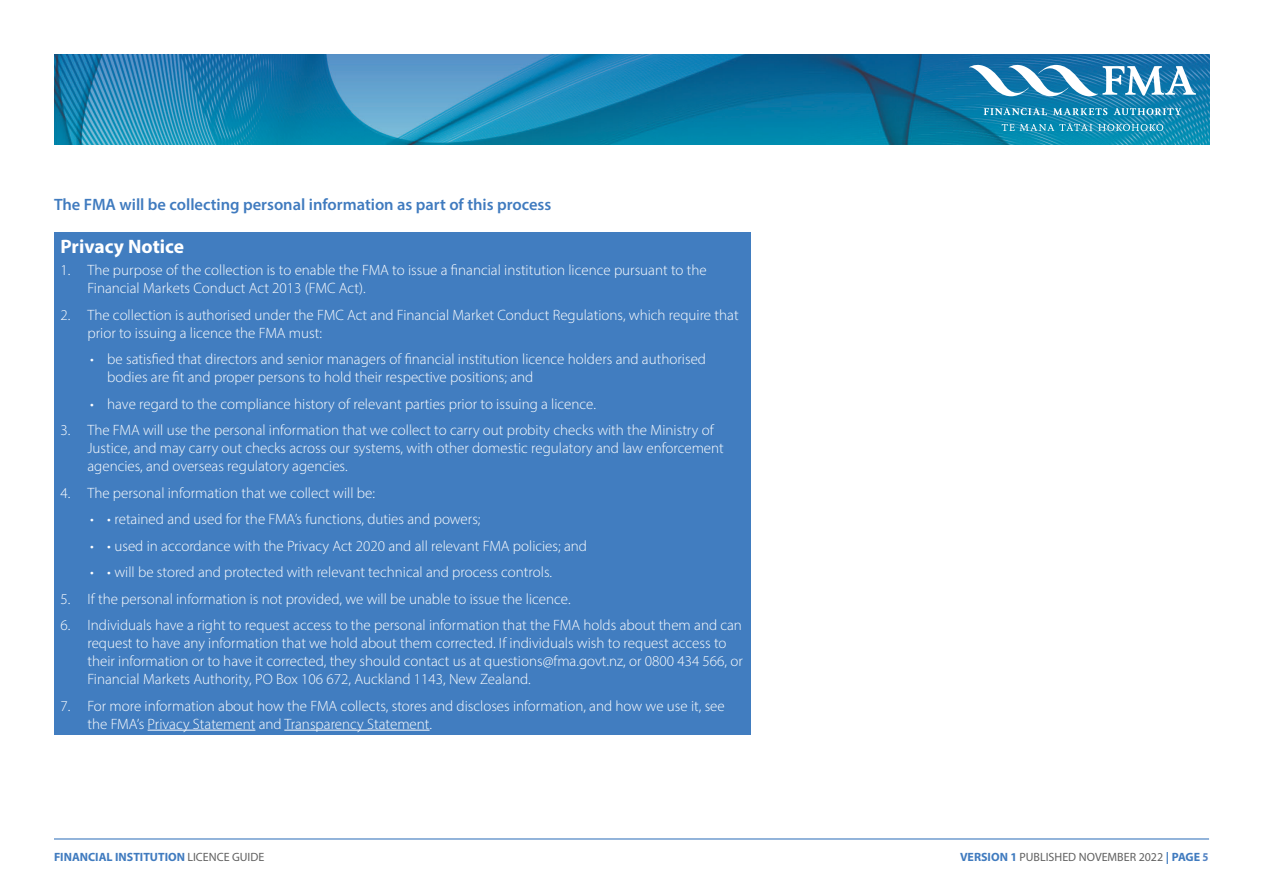
<style>
.page{position:relative;width:1263px;height:893px;background:#fff}
.page>*{position:absolute;margin:0;border:0;box-sizing:border-box;transform-origin:0 0}
.t1{font:700 19.5px "Myriad Pro";color:#fff}
.t2{font:600 16.5px "Myriad Pro";color:#407bbf}
.t3{font:300 15px/18px "Myriad Pro";color:#fff}
.t4{font:12px "Myriad Pro";color:#616161}
.t5{font:700 12px "Myriad Pro";color:#407bbf}
.s1{font-weight:400;color:#616161}
.s2{font-weight:700;color:#407bbf}
.s3{font-weight:700;color:#5484c4}
</style>
<div class="page">
<hr style="left:54px;top:838px;width:1155px;height:1px;background:#407bbf">
<div style="left:54px;top:232px;width:696px;height:503px;background:#417dc0"></div>
<hr style="left:148px;top:730px;width:107px;height:1px;background:#fff">
<hr style="left:284px;top:730px;width:146px;height:1px;background:#fff">
<img style="left:54px;top:54px;width:1155px;height:90px">
<svg style="left:984px;top:108px;width:197px;height:7px"></svg>
<svg style="left:1002px;top:123px;width:161px;height:8px"></svg>
<svg style="left:969px;top:64px;width:227px;height:33px"></svg>
<p class="t2" style="left:54px;top:194px;width:499px">The FMA will be collecting personal information as part of this process</p>
<p class="t1" style="left:60px;top:234px;width:125px">Privacy Notice</p>
<p class="t3" style="left:87px;top:261px;width:621px;text-indent:-27px">1. The purpose of the collection is to enable the FMA to issue a financial institution licence pursuant to the<br>Financial Markets Conduct Act 2013 (FMC Act).</p>
<p class="t3" style="left:87px;top:305px;width:653px;text-indent:-27px">2. The collection is authorised under the FMC Act and Financial Market Conduct Regulations, which require that prior to issuing a licence the FMA must:</p>
<p class="t3" style="left:107px;top:350px;width:600px;text-indent:-17px">• be satisfied that directors and senior managers of financial institution licence holders and authorised bodies are fit and proper persons to hold their respective positions; and</p>
<p class="t3" style="left:90px;top:394px;width:507px">• have regard to the compliance history of relevant parties prior to issuing a licence.</p>
<p class="t3" style="left:87px;top:421px;width:638px;text-indent:-27px">3. The FMA will use the personal information that we collect to carry out probity checks with the Ministry of<br>Justice, and may carry out checks across our systems, with other domestic regulatory and law enforcement agencies, and overseas regulatory agencies.</p>
<p class="t3" style="left:60px;top:483px;width:316px">4. The personal information that we collect will be:</p>
<p class="t3" style="left:90px;top:510px;width:392px">• • retained and used for the FMA’s functions, duties and powers;</p>
<p class="t3" style="left:90px;top:536px;width:498px">• • used in accordance with the Privacy Act 2020 and all relevant FMA policies; and</p>
<p class="t3" style="left:90px;top:563px;width:463px">• • will be stored and protected with relevant technical and process controls.</p>
<p class="t3" style="left:60px;top:589px;width:512px">5. If the personal information is not provided, we will be unable to issue the licence.</p>
<p class="t3" style="left:87px;top:616px;width:657px;text-indent:-27px">6. Individuals have a right to request access to the personal information that the FMA holds about them and can request to have any information that we hold about them corrected. If individuals wish to request access to their information or to have it corrected, they should contact us at questions@fma.govt.nz, or 0800 434 566, or Financial Markets Authority, PO Box 106 672, Auckland 1143, New Zealand.</p>
<p class="t3" style="left:87px;top:696px;width:639px;text-indent:-27px">7. For more information about how the FMA collects, stores and discloses information, and how we use it, see the FMA’s Privacy Statement and Transparency Statement.</p>
<p class="t5" style="left:54px;top:849px;width:212px">FINANCIAL INSTITUTION <span class="s1">LICENCE GUIDE</span></p>
<p class="t4" style="left:960px;top:849px;width:250px"><span class="s2">VERSION 1</span> PUBLISHED NOVEMBER 2022 <span class="s2">| PAGE</span> <span class="s3">5</span></p>
</div>
